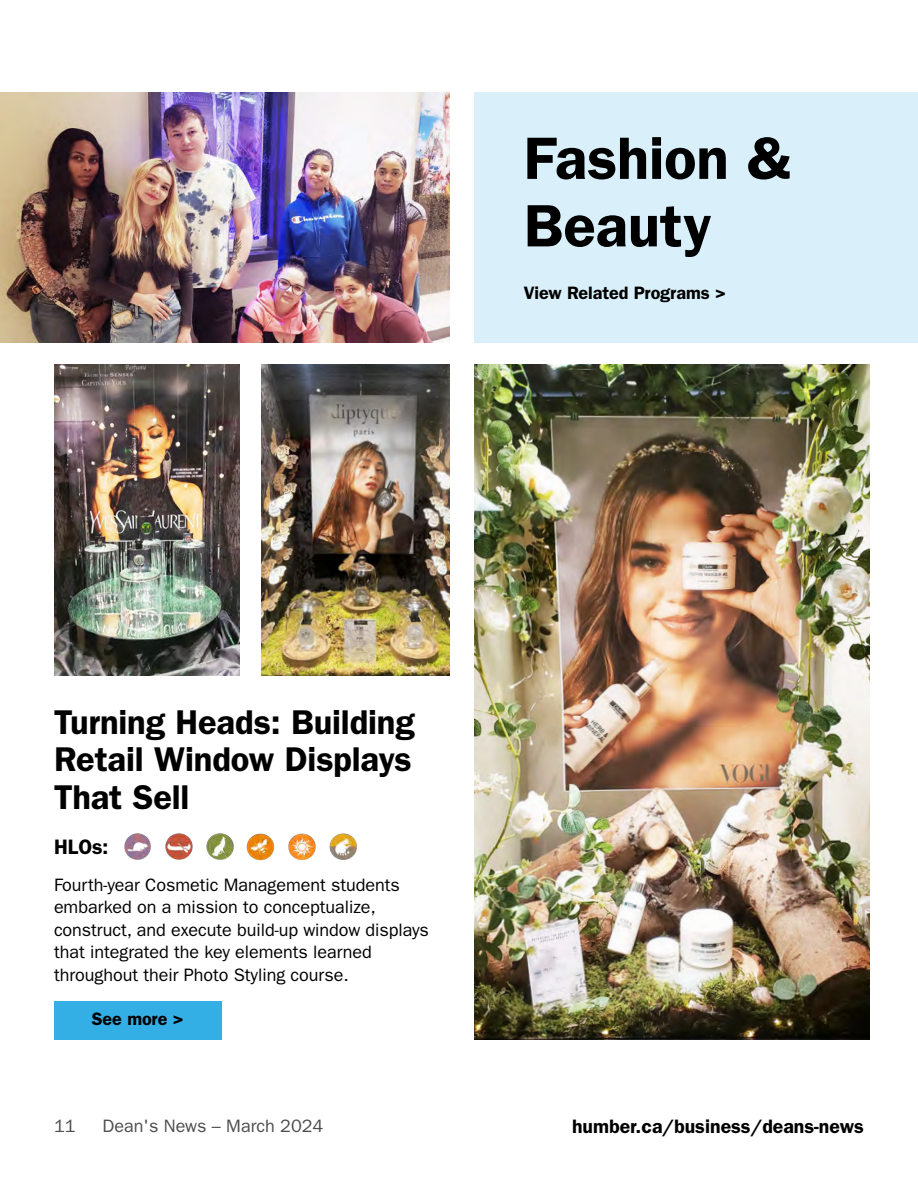
<style>
.page{position:relative;width:918px;height:1188px;background:#fff}
.page>*{position:absolute;margin:0;border:0;box-sizing:border-box;transform-origin:0 0}
.heading_-_h1{font:600 60px/67.5px "ITC Franklin Gothic Std";letter-spacing:-.005em;color:#000}
.subheading_-_h2{font:600 34.5px/37.5px "ITC Franklin Gothic Std";letter-spacing:-.005em;color:#000;text-align:justify}
.HLOs_-_H2{font:600 21px "ITC Franklin Gothic Std";color:#000}
.t1{font:600 19.5px "ITC Franklin Gothic Std";color:#000}
.body_-_p{font:18px/22.5px "ITC Franklin Gothic Std";letter-spacing:-.005em;color:#000}
.body_links_-_p{font:600 18px "ITC Franklin Gothic Std";letter-spacing:-.005em;color:#000}
.t2{font:18px "ITC Franklin Gothic Std";color:#4d4d4f}
</style>
<div class="page">
<div style="left:474px;top:92px;width:444px;height:251px;background:#d9f0fa"></div>
<img style="left:124px;top:833px;width:27px;height:27px">
<img style="left:165px;top:833px;width:28px;height:27px">
<img style="left:246px;top:833px;width:29px;height:28px">
<img style="left:206px;top:833px;width:28px;height:27px">
<img style="left:288px;top:833px;width:28px;height:27px">
<img style="left:329px;top:833px;width:28px;height:27px">
<div style="left:54px;top:1001px;width:167px;height:39px;background:#33afe6"></div>
<img style="left:474px;top:365px;width:396px;height:675px">
<img style="left:54px;top:365px;width:186px;height:311px">
<img style="left:261px;top:365px;width:189px;height:311px">
<img style="left:0;top:92px;width:450px;height:251px">
<h1 class="heading_-_h1" style="left:524px;top:125px;width:268px">Fashion &amp;<br>Beauty</h1>
<p class="body_links_-_p" style="left:524px;top:282px;width:204px">View Related Programs &gt;</p>
<h2 class="subheading_-_h2" style="left:54px;top:703px;width:362px">Turning Heads: Building Retail Window Displays That Sell</h2>
<p class="HLOs_-_H2" style="left:54px;top:835px;width:56px">HLOs:</p>
<p class="body_-_p" style="left:54px;top:873px;width:376px">Fourth-year Cosmetic Management students embarked on a mission to conceptualize, construct, and execute build-up window displays that integrated the key elements learned throughout their Photo Styling course.</p>
<p class="body_links_-_p" style="left:92px;top:1009px;width:93px">See more &gt;</p>
<p class="t2" style="left:54px;top:1115px;width:23px">11</p>
<p class="t2" style="left:103px;top:1115px;width:222px">Dean's News – March 2024</p>
<p class="t1" style="left:572px;top:1115px;width:293px">humber.ca/business/deans-news</p>
</div>
